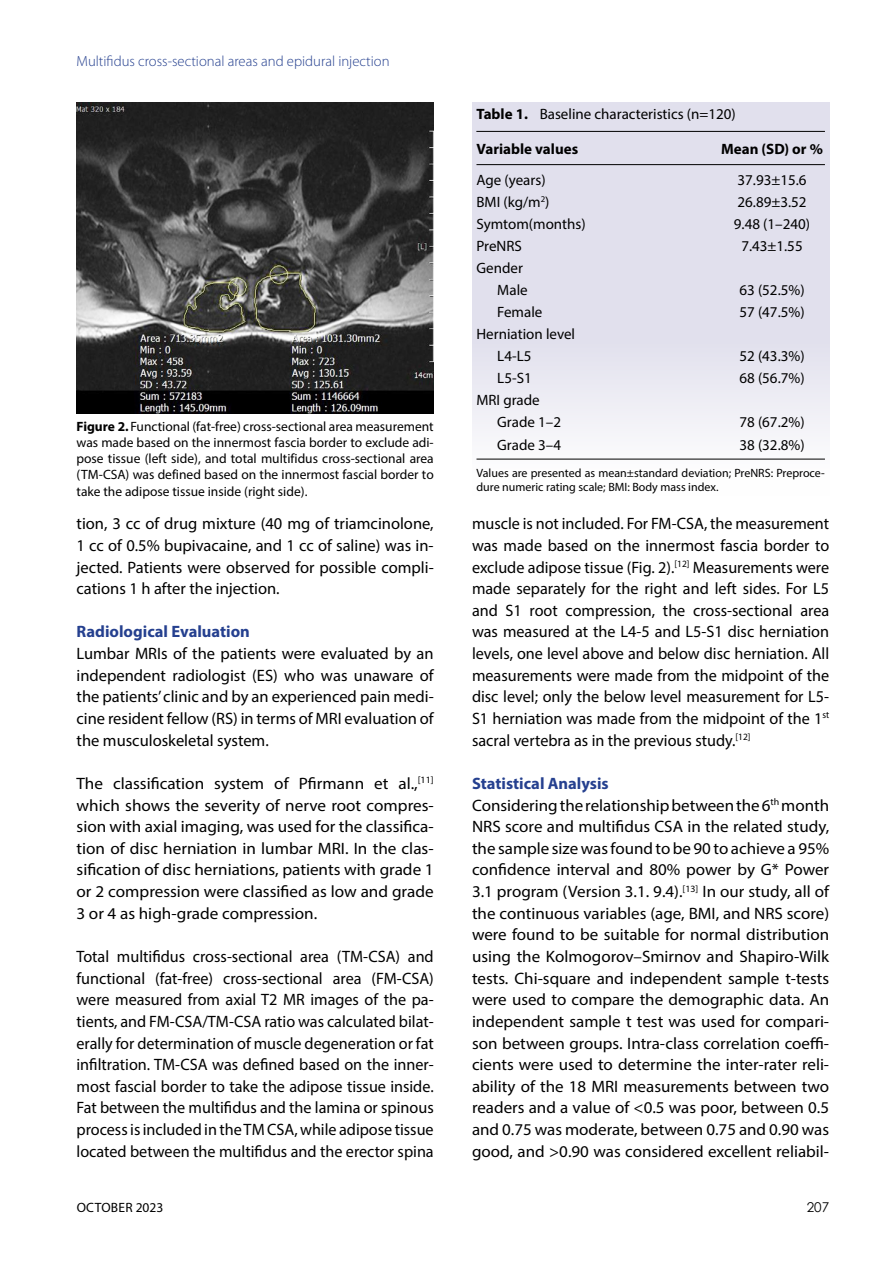
<style>
.page{position:relative;width:893px;height:1263px;background:#fff}
.page>*{position:absolute;margin:0;border:0;box-sizing:border-box;transform-origin:0 0}
.t1{font:16.5px/21.6px "Myriad Pro";color:#000;text-align:justify}
.t2{font:16.5px/21.6px "Myriad Pro";color:#000;text-align:justify;scale:1.04 1}
.t3{font:700 16.5px "Myriad Pro";color:#25408f}
.t4{font:15px/22px "Myriad Pro";color:#000}
.t5{font:700 15px "Myriad Pro";color:#000}
.t6{font:300 14.7px "Myriad Pro";color:#25408f}
.t7{font:13.5px/16.2px "Myriad Pro";color:#000;text-align:justify}
.t8{font:13.5px "Myriad Pro";letter-spacing:.02em;color:#000}
.t9{font:13.5px "Century Gothic";color:#000}
.t10{font:12px/14.4px "Myriad Pro";color:#000}
.s1{font-weight:700}
.s2{font-weight:700;color:#25408f}
</style>
<div class="page">
<div style="left:472px;top:102px;width:357px;height:394px;background:linear-gradient(to bottom,#d9d8e9,#f4f4f8)"></div>
<hr style="left:476px;top:459px;width:349px;height:1px;background:#000">
<hr style="left:476px;top:131px;width:349px;height:1px;background:#000">
<hr style="left:476px;top:164px;width:349px;height:1px;background:#000">
<img style="left:77px;top:102px;width:357px;height:311px">
<p class="t6" style="left:77px;top:53px;width:315px">Multifidus cross-sectional areas and epidural injection</p>
<p class="t7" style="left:77px;top:418px;width:359px"><span class="s1">Figure 2.</span> Functional (fat-free) cross-sectional area measurement was made based on the innermost fascia border to exclude adi&shy;pose tissue (left side), and total multifidus cross-sectional area (TM-CSA) was defined based on the innermost fascial border to take the adipose tissue inside (right side).</p>
<p class="t1" style="left:77px;top:513px;width:359px">tion, 3 cc of drug mixture (40 mg of triamcinolone, 1 cc of 0.5% bupivacaine, and 1 cc of saline) was in&shy;jected. Patients were observed for possible compli&shy;cations 1 h after the injection.</p>
<p class="t3" style="left:77px;top:621px;width:175px">Radiological Evaluation</p>
<p class="t1" style="left:77px;top:642px;width:359px">Lumbar MRIs of the patients were evaluated by an independent radiologist (ES) who was unaware of the patients’ clinic and by an experienced pain medi&shy;cine resident fellow (RS) in terms of MRI evaluation of the musculoskeletal system.</p>
<p class="t2" style="left:77px;top:772px;width:345px">The classification system of Pfirmann et al.,<sup>[11] </sup>which shows the severity of nerve root compres&shy;sion with axial imaging, was used for the classifica&shy;tion of disc herniation in lumbar MRI. In the clas&shy;sification of disc herniations, patients with grade 1 or 2 compression were classified as low and grade 3 or 4 as high-grade compression.</p>
<p class="t1" style="left:77px;top:945px;width:359px">Total multifidus cross-sectional area (TM-CSA) and functional (fat-free) cross-sectional area (FM-CSA) were measured from axial T2 MR images of the pa&shy;tients, and FM-CSA/TM-CSA ratio was calculated bilat&shy;erally for determination of muscle degeneration or fat infiltration. TM-CSA was defined based on the inner&shy;most fascial border to take the adipose tissue inside.<br>Fat between the multifidus and the lamina or spinous process is included in the TM CSA, while adipose tissue located between the multifidus and the erector spina</p>
<p class="t4" style="left:476px;top:103px;width:261px"><span class="s1">Table 1.</span> Baseline characteristics (n=120)</p>
<p class="t5" style="left:476px;top:139px;width:103px">Variable values</p>
<p class="t5" style="left:721px;top:139px;width:103px">Mean (SD) or %</p>
<p class="t4" style="left:476px;top:169px;width:71px">Age (years)</p>
<p class="t4" style="left:737px;top:169px;width:71px">37.93±15.6</p>
<p class="t4" style="left:476px;top:191px;width:75px">BMI (kg/m<sup>2</sup>)</p>
<p class="t4" style="left:737px;top:191px;width:71px">26.89±3.52</p>
<p class="t4" style="left:476px;top:213px;width:111px">Symtom(months)</p>
<p class="t4" style="left:734px;top:213px;width:78px">9.48 (1–240)</p>
<p class="t4" style="left:476px;top:235px;width:47px">PreNRS</p>
<p class="t4" style="left:741px;top:235px;width:63px">7.43±1.55</p>
<p class="t4" style="left:497px;top:257px;width:32px;text-indent:-21px">Gender<br>Male</p>
<p class="t4" style="left:739px;top:279px;width:67px">63 (52.5%)</p>
<p class="t4" style="left:497px;top:301px;width:47px">Female</p>
<p class="t4" style="left:739px;top:301px;width:67px">57 (47.5%)</p>
<p class="t4" style="left:497px;top:323px;width:79px;text-indent:-21px">Herniation level<br>L4-L5</p>
<p class="t4" style="left:739px;top:345px;width:67px">52 (43.3%)</p>
<p class="t4" style="left:497px;top:367px;width:36px">L5-S1</p>
<p class="t4" style="left:739px;top:367px;width:67px">68 (56.7%)</p>
<p class="t4" style="left:497px;top:389px;width:65px;text-indent:-21px">MRI grade<br>Grade 1–2</p>
<p class="t4" style="left:739px;top:411px;width:67px">78 (67.2%)</p>
<p class="t4" style="left:497px;top:433px;width:65px">Grade 3–4</p>
<p class="t4" style="left:739px;top:433px;width:67px">38 (32.8%)</p>
<p class="t10" style="left:476px;top:465px;width:350px">Values are presented as mean±standard deviation; PreNRS: Preproce&shy;dure numeric rating scale; BMI: Body mass index.</p>
<p class="t1" style="left:472px;top:513px;width:359px">muscle is not included. For FM-CSA, the measurement was made based on the innermost fascia border to exclude adipose tissue (Fig. 2).<sup>[12]</sup> Measurements were made separately for the right and left sides. For L5 and S1 root compression, the cross-sectional area was measured at the L4-5 and L5-S1 disc herniation levels, one level above and below disc herniation. All measurements were made from the midpoint of the disc level; only the below level measurement for L5- S1 herniation was made from the midpoint of the 1<sup>st </sup>sacral vertebra as in the previous study.<sup>[12]</sup></p>
<p class="t1" style="left:472px;top:772px;width:359px;text-align:left"><span class="s2">Statistical Analysis<br></span>Considering the relationship between the 6<sup>th</sup> month NRS score and multifidus CSA in the related study, the sample size was found to be 90 to achieve a 95% confidence interval and 80% power by G* Power 3.1 program (Version 3.1. 9.4).<sup>[13]</sup> In our study, all of the continuous variables (age, BMI, and NRS score) were found to be suitable for normal distribution using the Kolmogorov–Smirnov and Shapiro-Wilk tests. Chi-square and independent sample t-tests were used to compare the demographic data. An independent sample t test was used for compari&shy;son between groups. Intra-class correlation coeffi&shy;cients were used to determine the inter-rater reli&shy;ability of the 18 MRI measurements between two readers and a value of &lt;0.5 was poor, between 0.5 and 0.75 was moderate, between 0.75 and 0.90 was good, and &gt;0.90 was considered excellent reliabil-</p>
<p class="t8" style="left:77px;top:1199px;width:88px">OCTOBER 2023</p>
<p class="t9" style="left:807px;top:1199px;width:24px">207</p>
</div>
